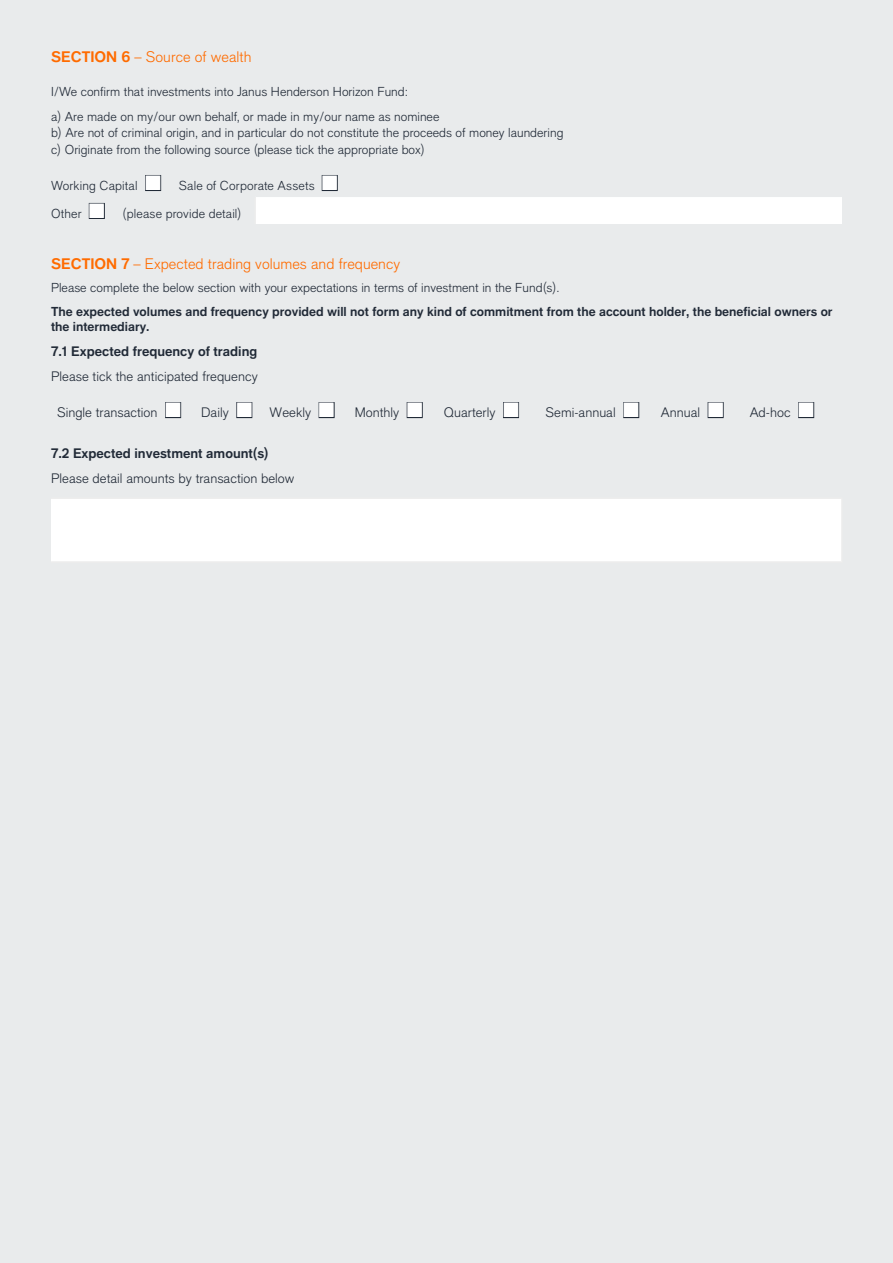
<style>
.page{position:relative;width:893px;height:1263px;background:#e9ebec}
.page>*{position:absolute;margin:0;border:0;box-sizing:border-box;transform-origin:0 0}
.t1{font:300 15px "Applied Sans Pro";color:#ff6b00}
.t2{font:300 13.5px "Applied Sans Pro";color:#212a37}
.t3{font:700 13.5px "Applied Sans Pro";color:#212a37}
.t4{font:300 12.75px/25px "Applied Sans Pro";color:#212a37}
.t5{font:700 12.75px/15.3px "Applied Sans Pro";color:#212a37}
.s1{font-weight:700}
</style>
<div class="page">
<div style="left:255px;top:196px;width:587px;height:28px;background:#fff"></div>
<hr style="left:254px;top:197px;width:2px;height:27px;background:#ededed">
<hr style="left:255px;top:196px;width:587px;height:1px;background:#e9ebec">
<div style="left:51px;top:498px;width:791px;height:64px;background:#fff"></div>
<hr style="left:51px;top:497px;width:792px;height:2px;background:#ededed">
<hr style="left:841px;top:499px;width:2px;height:62px;background:#ededed">
<hr style="left:51px;top:561px;width:792px;height:2px;background:#ededed">
<p class="t1" style="left:51px;top:48px;width:202px"><span class="s1">SECTION 6</span> – Source of wealth</p>
<p class="t4" style="left:51px;top:79px;width:390px">I/We confirm that investments into Janus Henderson Horizon Fund:<br>a) Are made on my/our own behalf, or made in my/our name as nominee</p>
<p class="t4" style="left:51px;top:125px;width:514px;line-height:16.5px">b) Are not of criminal origin, and in particular do not constitute the proceeds of money laundering c) Originate from the following source (please tick the appropriate box)</p>
<p class="t4" style="left:51px;top:173px;width:112px">Working Capital ■</p>
<p class="t4" style="left:179px;top:173px;width:160px">Sale of Corporate Assets ■</p>
<p class="t4" style="left:51px;top:201px;width:55px">Other ■</p>
<p class="t4" style="left:123px;top:201px;width:120px">(please provide detail)</p>
<p class="t1" style="left:51px;top:254px;width:351px"><span class="s1">SECTION 7</span> – Expected trading volumes and frequency</p>
<p class="t4" style="left:51px;top:275px;width:510px">Please complete the below section with your expectations in terms of investment in the Fund(s).</p>
<p class="t5" style="left:51px;top:304px;width:783px">The expected volumes and frequency provided will not form any kind of commitment from the account holder, the beneficial owners or the intermediary.</p>
<p class="t3" style="left:51px;top:343px;width:208px">7.1 Expected frequency of trading</p>
<p class="t2" style="left:51px;top:368px;width:208px">Please tick the anticipated frequency</p>
<p class="t2" style="left:57px;top:405px;width:126px">Single transaction ■</p>
<p class="t2" style="left:201px;top:405px;width:319px">Daily ■ Weekly ■ Monthly ■ Quarterly ■</p>
<p class="t2" style="left:546px;top:405px;width:180px">Semi-annual ■ Annual ■</p>
<p class="t2" style="left:750px;top:405px;width:66px">Ad-hoc ■</p>
<p class="t3" style="left:51px;top:445px;width:219px">7.2 Expected investment amount(s)</p>
<p class="t2" style="left:51px;top:470px;width:245px">Please detail amounts by transaction below</p>
</div>
